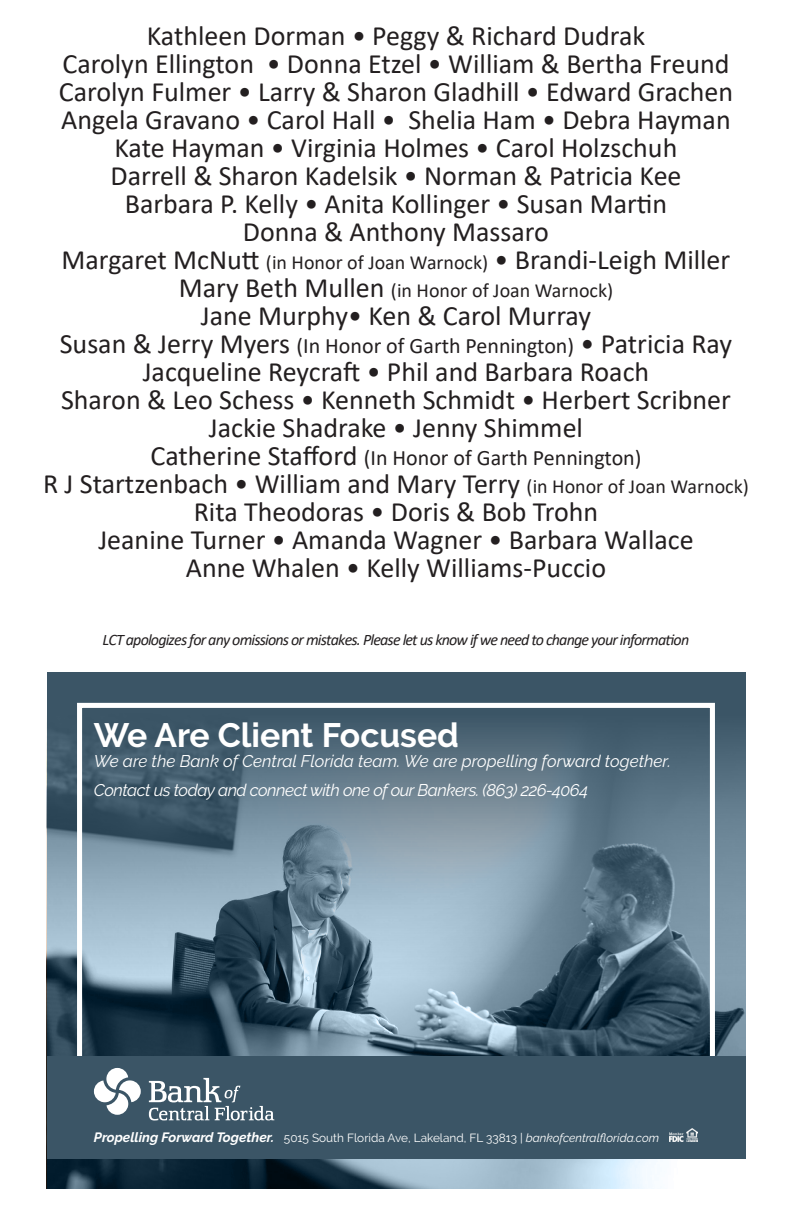
<style>
.page{position:relative;width:792px;height:1224px;background:#fff}
.page>*{position:absolute;margin:0;border:0;box-sizing:border-box;transform-origin:0 0}
.t1{font:700 33.8px "Raleway";color:#fff}
.t2{font:28px/28px "Calibri";color:#231f20;text-align:center}
.t3{font:22px "Calibri";color:#231f20}
.t4{font:20px "Calibri";color:#231f20}
.t5{font:italic 16.8px/28.6px "Raleway";letter-spacing:-.025em;color:#fff}
.t6{font:italic 16px "Calibri";letter-spacing:-.05em;color:#231f20}
.t7{font:11.8px "Raleway";color:#fff}
.s1{font-size:20px}
.s2{font-size:28px}
.s3{font-size:22px}
.s4{font-weight:700;font-style:italic;font-size:13.6px}
.s5{font-style:italic}
</style>
<div class="page">
<img style="left:47px;top:672px;width:698px;height:517px">
<div style="left:77px;top:703px;width:638px;height:456px;border:5px solid #fff"></div>
<div style="left:47px;top:1056px;width:698px;height:103px;background:#3b5566"></div>
<svg style="left:149px;top:1078px;width:125px;height:43px"></svg>
<svg style="left:94px;top:1068px;width:47px;height:47px"></svg>
<img style="left:669px;top:1129px;width:29px;height:13px">
<p class="t2" style="left:147px;top:21px;width:500px">Kathleen Dorman • Peggy &amp; Richard Dudrak</p>
<p class="t2" style="left:59px;top:49px;width:676px;text-align:left">Carolyn Ellington • Donna Etzel • William &amp; Bertha Freund<br>Carolyn Fulmer • Larry &amp; Sharon Gladhill • Edward Grachen<br>Angela Gravano • Carol Hall • Shelia Ham • Debra Hayman</p>
<p class="t2" style="left:115px;top:133px;width:564px">Kate Hayman • Virginia Holmes • Carol Holzschuh</p>
<p class="t2" style="left:110px;top:161px;width:573px">Darrell &amp; Sharon Kadelsik • Norman &amp; Patricia Kee</p>
<p class="t2" style="left:125px;top:189px;width:544px">Barbara P. Kelly • Anita Kollinger • Susan Martin</p>
<p class="t2" style="left:243px;top:217px;width:308px">Donna &amp; Anthony Massaro</p>
<p class="t2" style="left:62px;top:245px;width:670px">Margaret McNutt <span class="s1">(in Honor of Joan Warnock)</span> • Brandi-Leigh Miller</p>
<p class="t4" style="left:179px;top:277px;width:436px"><span class="s2">Mary Beth Mullen</span> (in Honor of Joan Warnock)</p>
<p class="t2" style="left:201px;top:301px;width:392px">Jane Murphy• Ken &amp; Carol Murray</p>
<p class="t2" style="left:60px;top:329px;width:674px">Susan &amp; Jerry Myers <span class="s3">(In Honor of Garth Pennington)</span> • Patricia Ray</p>
<p class="t2" style="left:143px;top:357px;width:508px">Jacqueline Reycraft • Phil and Barbara Roach</p>
<p class="t2" style="left:61px;top:385px;width:671px">Sharon &amp; Leo Schess • Kenneth Schmidt • Herbert Scribner<br>Jackie Shadrake • Jenny Shimmel</p>
<p class="t3" style="left:150px;top:443px;width:493px"><span class="s2">Catherine Stafford</span> (In Honor of Garth Pennington)</p>
<p class="t2" style="left:43px;top:469px;width:707px">R J Startzenbach • William and Mary Terry <span class="s1">(in Honor of Joan Warnock)<br></span>Rita Theodoras • Doris &amp; Bob Trohn</p>
<p class="t2" style="left:98px;top:525px;width:597px">Jeanine Turner • Amanda Wagner • Barbara Wallace</p>
<p class="t2" style="left:186px;top:553px;width:422px">Anne Whalen • Kelly Williams-Puccio</p>
<p class="t6" style="left:103px;top:628px;width:588px">LCT apologizes for any omissions or mistakes. Please let us know if we need to change your information</p>
<p class="t1" style="left:94px;top:716px;width:367px">We Are Client Focused</p>
<p class="t5" style="left:94px;top:747px;width:578px">We are the Bank of Central Florida team. We are propelling forward together.<br>Contact us today and connect with one of our Bankers. (863) 226-4064</p>
<p class="t7" style="left:94px;top:1131px;width:567px"><span class="s4">Propelling Forward Together.</span> 5015 South Florida Ave, Lakeland, FL 33813 | <span class="s5">bankofcentralflorida.com</span></p>
</div>
